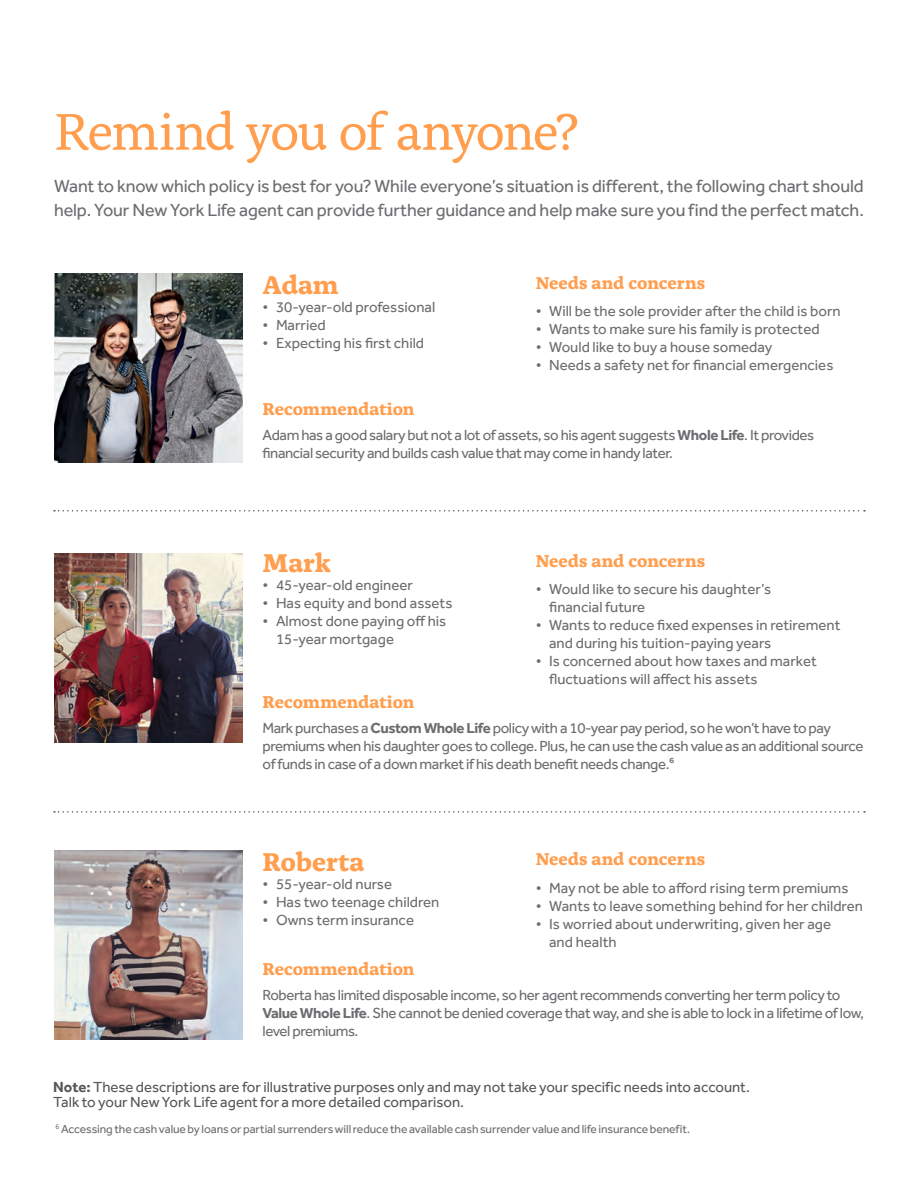
<style>
.page{position:relative;width:918px;height:1188px;background:#fff}
.page>*{position:absolute;margin:0;border:0;box-sizing:border-box;transform-origin:0 0}
.t1{font:54px "Alda OT";letter-spacing:-.05em;color:#ff9e4e}
.t2{font:700 27px "Alda Pro";color:#ff9e4e}
.t3{font:18px/24px "Effra Pro";letter-spacing:-.005em;color:#6c6d70}
.t4{font:700 18px "Alda OT";letter-spacing:-.005em;color:#ff9e4e}
.t5{font:15px/18px "Effra Pro";letter-spacing:-.015em;color:#6c6d70}
.t6{font:15px/15px "NYLIC Effra";color:#57585a}
.t7{font:12px "NYLIC Effra";letter-spacing:-.005em;color:#6c6d70}
.s1{font-weight:700}
</style>
<div class="page">
<img style="left:54px;top:274px;width:189px;height:189px">
<img style="left:54px;top:850px;width:189px;height:189px">
<img style="left:54px;top:553px;width:189px;height:189px">
<svg style="left:54px;top:510px;width:811px;height:2px"></svg>
<svg style="left:54px;top:811px;width:811px;height:2px"></svg>
<h1 class="t1" style="left:54px;top:109px;width:526px">Remind you of anyone?</h1>
<p class="t3" style="left:54px;top:173px;width:811px">Want to know which policy is best for you? While everyone’s situation is different, the following chart should help. Your New York Life agent can provide further guidance and help make sure you find the perfect match.</p>
<h2 class="t2" style="left:262px;top:264px;width:78px">Adam</h2>
<p class="t5" style="left:262px;top:298px;width:174px">• 30-year-old professional</p>
<p class="t5" style="left:262px;top:316px;width:65px">• Married</p>
<p class="t5" style="left:262px;top:334px;width:163px">• Expecting his first child</p>
<p class="t4" style="left:262px;top:402px;width:154px">Recommendation</p>
<p class="t4" style="left:536px;top:275px;width:171px">Needs and concerns</p>
<p class="t5" style="left:536px;top:302px;width:307px">• Will be the sole provider after the child is born</p>
<p class="t5" style="left:536px;top:320px;width:285px">• Wants to make sure his family is protected</p>
<p class="t5" style="left:536px;top:338px;width:238px">• Would like to buy a house someday</p>
<p class="t5" style="left:536px;top:356px;width:299px">• Needs a safety net for financial emergencies</p>
<p class="t5" style="left:262px;top:426px;width:553px">Adam has a good salary but not a lot of assets, so his agent suggests <span class="s1">Whole Life</span>. It provides financial security and builds cash value that may come in handy later.</p>
<h2 class="t2" style="left:262px;top:542px;width:70px">Mark</h2>
<p class="t5" style="left:262px;top:576px;width:152px">• 45-year-old engineer</p>
<p class="t5" style="left:262px;top:594px;width:191px">• Has equity and bond assets</p>
<p class="t5" style="left:276px;top:612px;width:172px;text-indent:-14px">• Almost done paying off his<br>15-year mortgage</p>
<p class="t4" style="left:262px;top:695px;width:154px">Recommendation</p>
<p class="t4" style="left:536px;top:553px;width:171px">Needs and concerns</p>
<p class="t5" style="left:549px;top:580px;width:223px;text-indent:-14px">• Would like to secure his daughter’s financial future</p>
<p class="t5" style="left:549px;top:616px;width:293px;text-indent:-14px">• Wants to reduce fixed expenses in retirement and during his tuition-paying years</p>
<p class="t5" style="left:549px;top:652px;width:269px;text-indent:-14px">• Is concerned about how taxes and market fluctuations will affect his assets</p>
<p class="t5" style="left:262px;top:719px;width:603px">Mark purchases a <span class="s1">Custom Whole Life</span> policy with a 10-year pay period, so he won’t have to pay premiums when his daughter goes to college. Plus, he can use the cash value as an additional source of funds in case of a down market if his death benefit needs change.6</p>
<h2 class="t2" style="left:262px;top:840px;width:103px">Roberta</h2>
<p class="t5" style="left:262px;top:875px;width:131px">• 55-year-old nurse</p>
<p class="t5" style="left:262px;top:893px;width:178px">• Has two teenage children</p>
<p class="t5" style="left:262px;top:911px;width:153px">• Owns term insurance</p>
<p class="t4" style="left:262px;top:961px;width:154px">Recommendation</p>
<p class="t4" style="left:536px;top:852px;width:171px">Needs and concerns</p>
<p class="t5" style="left:536px;top:879px;width:314px">• May not be able to afford rising term premiums</p>
<p class="t5" style="left:536px;top:897px;width:329px">• Wants to leave something behind for her children</p>
<p class="t5" style="left:549px;top:915px;width:283px;text-indent:-14px">• Is worried about underwriting, given her age and health</p>
<p class="t5" style="left:262px;top:986px;width:603px">Roberta has limited disposable income, so her agent recommends converting her term policy to<br><span class="s1">Value Whole Life</span>. She cannot be denied coverage that way, and she is able to lock in a lifetime of low, level premiums.</p>
<p class="t6" style="left:53px;top:1080px;width:698px"><span class="s1">Note:</span> These descriptions are for illustrative purposes only and may not take your specific needs into account.<br>Talk to your New York Life agent for a more detailed comparison.</p>
<p class="t7" style="left:56px;top:1122px;width:636px"><sup>6</sup> Accessing the cash value by loans or partial surrenders will reduce the available cash surrender value and life insurance benefit.</p>
</div>
